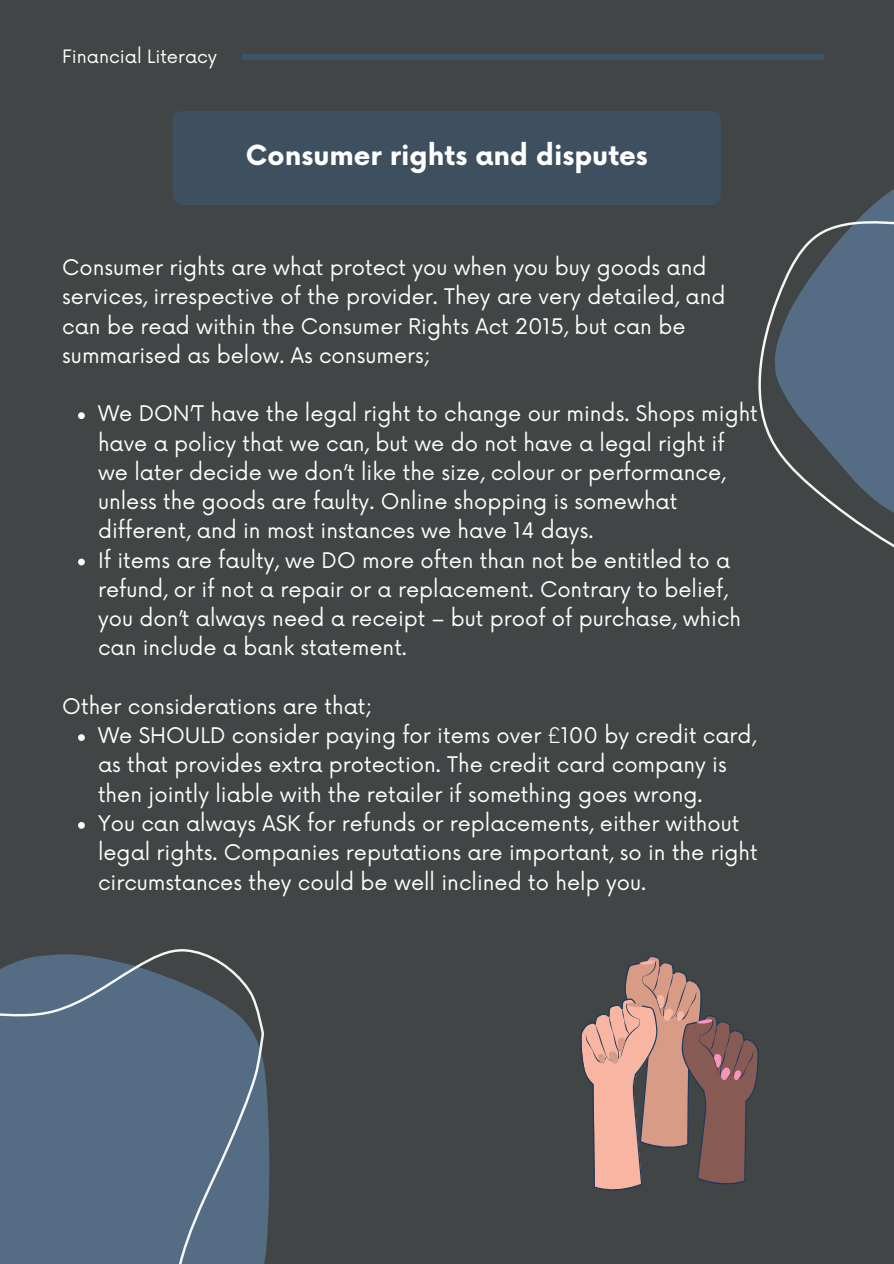
<style>
.page{position:relative;width:894px;height:1264px;background:#fff}
.page>*{position:absolute;margin:0;border:0;box-sizing:border-box;transform-origin:0 0}
.t1{font:700 27px "Now";color:#fff}
.t2{font:21px/29.2px "Now";color:#fff}
.t3{font:18px "Now";color:#fff}
</style>
<div class="page">
<div style="left:0;top:0;width:893px;height:1263px;background:#424545"></div>
<div style="left:173px;top:111px;width:547px;height:94px;background:#3e505f;border-radius:10px"></div>
<div style="left:242px;top:54px;width:581px;height:6px;background:#3d556b"></div>
<svg style="left:78px;top:412px;width:7px;height:7px"></svg>
<svg style="left:78px;top:558px;width:7px;height:7px"></svg>
<svg style="left:78px;top:734px;width:7px;height:7px"></svg>
<svg style="left:78px;top:822px;width:7px;height:3px"></svg>
<svg style="left:0;top:825px;width:270px;height:438px;fill:#556d84"></svg>
<svg style="left:713px;top:54px;width:180px;height:493px"></svg>
<svg style="left:580px;top:956px;width:178px;height:235px"></svg>
<p class="t3" style="left:62px;top:46px;width:156px">Financial Literacy</p>
<h2 class="t1" style="left:246px;top:141px;width:403px">Consumer rights and disputes</h2>
<p class="t2" style="left:62px;top:254px;width:664px">Consumer rights are what protect you when you buy goods and services, irrespective of the provider. They are very detailed, and can be read within the Consumer Rights Act 2015, but can be summarised as below. As consumers;</p>
<p class="t2" style="left:98px;top:400px;width:661px">We DON’T have the legal right to change our minds. Shops might have a policy that we can, but we do not have a legal right if we later decide we don’t like the size, colour or performance, unless the goods are faulty. Online shopping is somewhat different, and in most instances we have 14 days.</p>
<h1 class="t2" style="left:98px;top:546px;width:644px">If items are faulty, we DO more often than not be entitled to a refund, or if not a repair or a replacement. Contrary to belief, you don’t always need a receipt – but proof of purchase, which can include a bank statement.</h1>
<h2 class="t2" style="left:62px;top:692px;width:311px">Other considerations are that;</h2>
<p class="t2" style="left:98px;top:722px;width:659px">We SHOULD consider paying for items over £100 by credit card, as that provides extra protection. The credit card company is then jointly liable with the retailer if something goes wrong.</p>
<p class="t2" style="left:98px;top:809px;width:661px">You can always ASK for refunds or replacements, either without legal rights. Companies reputations are important, so in the right circumstances they could be well inclined to help you.</p>
</div>
